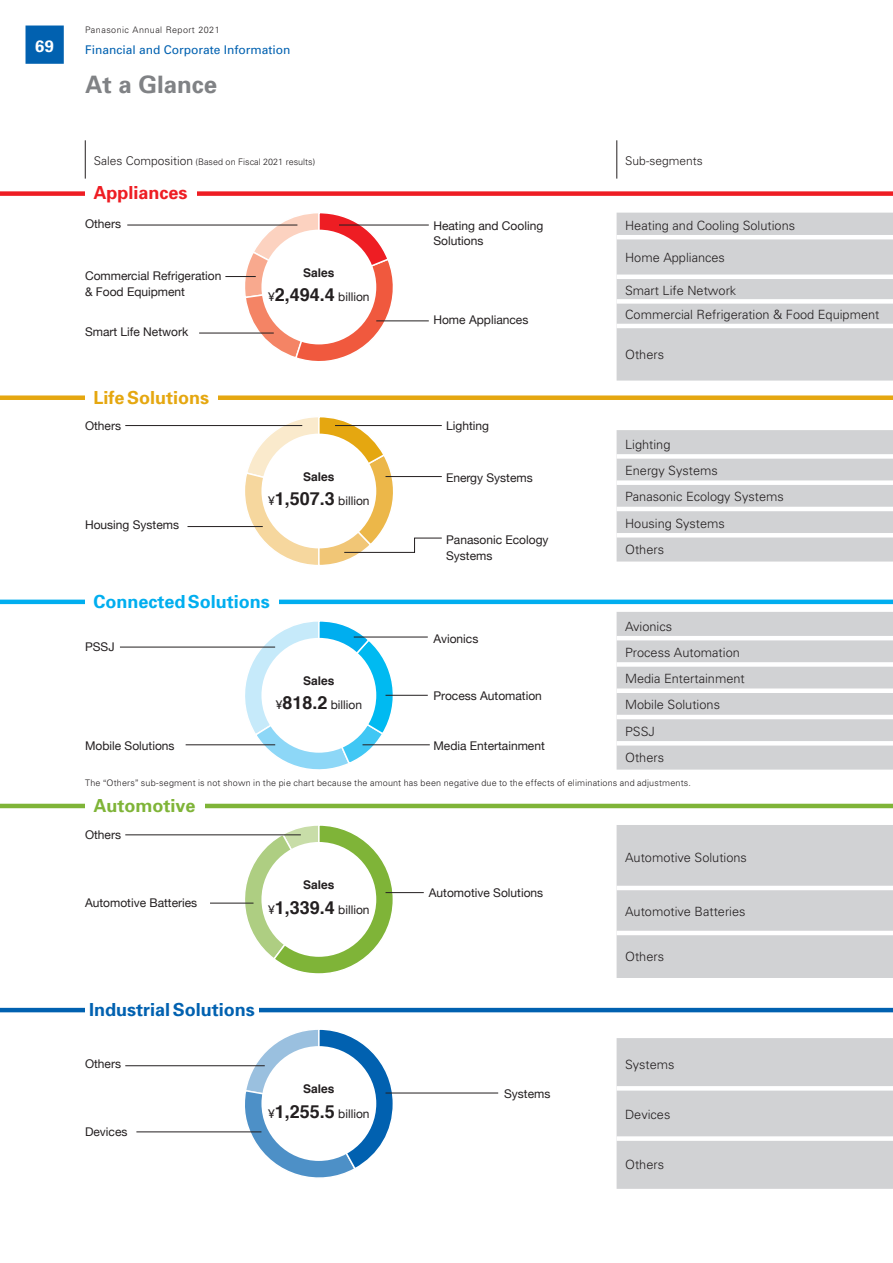
<style>
.page{position:relative;width:893px;height:1263px;background:#fff}
.page>*{position:absolute;margin:0;border:0;box-sizing:border-box;transform-origin:0 0}
.t1{font:700 24px "Univers";color:#808285}
.t2{font:700 18px "Univers";color:#0161b0}
.t3{font:700 18px "Univers";color:#00aeef}
.t4{font:700 18px "Univers";color:#e5a710}
.t5{font:700 18px "Univers";color:#ee1d23}
.t6{font:700 18px "Univers";color:#7fb438}
.t7{font:700 16.5px "Univers";color:#fff}
.t8{font:300 12.75px/26.2px "Univers";color:#231f20}
.t9{font:12px/15.8px "Helvetica Neue";color:#231f20}
.t10{font:12px "Univers";color:#0161b0}
.t11{font:700 12px "Helvetica";color:#231f20}
.t12{font:300 12px "Univers";color:#231f20}
.t13{font:300 9px "Univers";letter-spacing:.02em;color:#231f20}
.t14{font:300 9px "Univers";color:#231f20}
.t15{font:300 9px "Univers";letter-spacing:.05em;color:#231f20}
.s1{font-size:12px}
.s2{font-family:"Helvetica";font-weight:700;font-size:18px}
.s3{font-family:"Helvetica Neue"}
</style>
<div class="page">
<svg style="left:243px;top:213px;width:160px;height:148px"></svg>
<svg style="left:234px;top:621px;width:167px;height:149px"></svg>
<svg style="left:235px;top:825px;width:160px;height:149px"></svg>
<svg style="left:243px;top:1029px;width:152px;height:149px"></svg>
<div style="left:261px;top:1046px;width:115px;height:115px;background:#fff;border-radius:50%"></div>
<div style="left:261px;top:842px;width:115px;height:115px;background:#fff;border-radius:50%"></div>
<div style="left:261px;top:638px;width:115px;height:115px;background:#fff;border-radius:50%"></div>
<div style="left:261px;top:230px;width:115px;height:114px;background:#fff;border-radius:50%"></div>
<hr style="left:339px;top:225px;width:90px;height:1px;background:#231f20">
<hr style="left:127px;top:225px;width:170px;height:1px;background:#231f20">
<hr style="left:225px;top:276px;width:31px;height:1px;background:#231f20">
<hr style="left:199px;top:333px;width:75px;height:1px;background:#231f20">
<hr style="left:376px;top:321px;width:53px;height:1px;background:#231f20">
<hr style="left:125px;top:425px;width:177px;height:1px;background:#231f20">
<hr style="left:187px;top:526px;width:76px;height:1px;background:#231f20">
<hr style="left:354px;top:637px;width:74px;height:1px;background:#231f20">
<hr style="left:385px;top:695px;width:43px;height:1px;background:#231f20">
<hr style="left:362px;top:744px;width:68px;height:1px;background:#231f20">
<hr style="left:120px;top:647px;width:155px;height:1px;background:#231f20">
<hr style="left:186px;top:744px;width:89px;height:1px;background:#231f20">
<hr style="left:385px;top:892px;width:39px;height:1px;background:#231f20">
<hr style="left:125px;top:834px;width:176px;height:1px;background:#231f20">
<hr style="left:210px;top:903px;width:43px;height:1px;background:#231f20">
<hr style="left:385px;top:1093px;width:113px;height:1px;background:#231f20">
<hr style="left:125px;top:1065px;width:140px;height:1px;background:#231f20">
<hr style="left:136px;top:1131px;width:125px;height:1px;background:#231f20">
<svg style="left:243px;top:417px;width:199px;height:148px"></svg>
<svg style="left:26px;top:26px;width:38px;height:38px"></svg>
<div style="left:0;top:191px;width:893px;height:5px;background:#ee1d23"></div>
<div style="left:0;top:395px;width:893px;height:5px;background:#e5a710"></div>
<hr style="left:0;top:600px;width:893px;height:4px;background:#00aeef">
<hr style="left:0;top:804px;width:893px;height:4px;background:#7fb438">
<hr style="left:0;top:1008px;width:893px;height:4px;background:#0161b0">
<div style="left:85px;top:184px;width:111px;height:15px;background:#fff"></div>
<div style="left:85px;top:388px;width:133px;height:16px;background:#fff"></div>
<div style="left:85px;top:592px;width:193px;height:16px;background:#fff"></div>
<div style="left:85px;top:796px;width:119px;height:16px;background:#fff"></div>
<div style="left:85px;top:1000px;width:174px;height:16px;background:#fff"></div>
<div style="left:617px;top:213px;width:276px;height:168px;background:#d1d2d4"></div>
<hr style="left:617px;top:235px;width:276px;height:4px;background:#fff">
<hr style="left:617px;top:275px;width:276px;height:4px;background:#fff">
<div style="left:617px;top:299px;width:276px;height:5px;background:#fff"></div>
<hr style="left:617px;top:324px;width:276px;height:4px;background:#fff">
<div style="left:617px;top:430px;width:276px;height:131px;background:#d1d2d4"></div>
<div style="left:617px;top:454px;width:276px;height:5px;background:#fff"></div>
<div style="left:617px;top:480px;width:276px;height:5px;background:#fff"></div>
<hr style="left:617px;top:507px;width:276px;height:4px;background:#fff">
<hr style="left:617px;top:533px;width:276px;height:4px;background:#fff">
<div style="left:617px;top:612px;width:276px;height:158px;background:#d1d2d4"></div>
<hr style="left:617px;top:636px;width:276px;height:4px;background:#fff">
<div style="left:617px;top:662px;width:276px;height:5px;background:#fff"></div>
<div style="left:617px;top:688px;width:276px;height:5px;background:#fff"></div>
<hr style="left:617px;top:715px;width:276px;height:4px;background:#fff">
<hr style="left:617px;top:741px;width:276px;height:4px;background:#fff">
<div style="left:617px;top:825px;width:276px;height:153px;background:#d1d2d4"></div>
<hr style="left:617px;top:886px;width:276px;height:4px;background:#fff">
<hr style="left:617px;top:931px;width:276px;height:4px;background:#fff">
<div style="left:617px;top:1038px;width:276px;height:151px;background:#d1d2d4"></div>
<hr style="left:617px;top:1086px;width:276px;height:4px;background:#fff">
<div style="left:617px;top:1136px;width:276px;height:5px;background:#fff"></div>
<hr style="left:85px;top:140px;width:1px;height:39px;background:#231f20">
<hr style="left:617px;top:140px;width:1px;height:39px;background:#231f20">
<h3 class="t7" style="left:35px;top:36px;width:20px">69</h3>
<p class="t15" style="left:85px;top:25px;width:136px">Panasonic Annual Report 2021</p>
<p class="t10" style="left:85px;top:43px;width:207px">Financial and Corporate Information</p>
<h1 class="t1" style="left:85px;top:70px;width:134px">At a Glance</h1>
<p class="t14" style="left:94px;top:156px;width:223px"><span class="s1">Sales Composition</span> (Based on Fiscal 2021 results)</p>
<p class="t12" style="left:625px;top:153px;width:79px">Sub-segments</p>
<h2 class="t5" style="left:94px;top:182px;width:96px">Appliances</h2>
<p class="t9" style="left:85px;top:217px;width:38px">Others</p>
<p class="t9" style="left:85px;top:268px;width:138px">Commercial Refrigeration &amp; Food Equipment</p>
<p class="t9" style="left:85px;top:325px;width:105px">Smart Life Network</p>
<h2 class="t4" style="left:94px;top:386px;width:117px">Life Solutions</h2>
<p class="t9" style="left:85px;top:418px;width:38px">Others</p>
<p class="t9" style="left:85px;top:517px;width:96px">Housing Systems</p>
<p class="t11" style="left:303px;top:263px;width:33px">Sales</p>
<p class="t9" style="left:268px;top:290px;width:103px">¥<span class="s2">2,494.4</span> billion</p>
<p class="t11" style="left:303px;top:467px;width:33px">Sales</p>
<p class="t9" style="left:268px;top:494px;width:103px">¥<span class="s2">1,507.3</span> billion</p>
<h2 class="t3" style="left:94px;top:590px;width:178px">Connected Solutions</h2>
<p class="t9" style="left:85px;top:639px;width:31px">PSSJ</p>
<p class="t9" style="left:85px;top:738px;width:91px">Mobile Solutions</p>
<p class="t11" style="left:303px;top:671px;width:33px">Sales</p>
<p class="t9" style="left:276px;top:698px;width:88px">¥<span class="s2">818.2</span> billion</p>
<p class="t9" style="left:433px;top:218px;width:111px">Heating and Cooling<br>Solutions</p>
<p class="t9" style="left:433px;top:312px;width:96px">Home Appliances</p>
<p class="t9" style="left:446px;top:418px;width:44px">Lighting</p>
<p class="t9" style="left:446px;top:471px;width:88px">Energy Systems</p>
<p class="t9" style="left:446px;top:532px;width:104px">Panasonic Ecology<br>Systems</p>
<p class="t9" style="left:433px;top:631px;width:46px">Avionics</p>
<p class="t9" style="left:433px;top:688px;width:110px">Process Automation</p>
<p class="t9" style="left:433px;top:738px;width:113px">Media Entertainment</p>
<p class="t8" style="left:625px;top:213px;width:172px">Heating and Cooling Solutions</p>
<p class="t8" style="left:625px;top:245px;width:101px">Home Appliances</p>
<p class="t8" style="left:625px;top:278px;width:256px;line-height:24.6px">Smart Life Network<br>Commercial Refrigeration &amp; Food Equipment</p>
<p class="t8" style="left:625px;top:341px;width:40px">Others</p>
<p class="t8" style="left:625px;top:431px;width:160px">Lighting<br>Energy Systems<br>Panasonic Ecology Systems<br>Housing Systems<br>Others</p>
<p class="t8" style="left:625px;top:613px;width:121px">Avionics<br>Process Automation<br>Media Entertainment<br>Mobile Solutions<br>PSSJ<br>Others</p>
<p class="t13" style="left:85px;top:777px;width:607px">The <span class="s3">“</span>Others<span class="s3">”</span> sub-segment is not shown in the pie chart because the amount has been negative due to the effects of eliminations and adjustments.</p>
<h2 class="t6" style="left:94px;top:795px;width:104px">Automotive</h2>
<p class="t9" style="left:85px;top:828px;width:38px">Others</p>
<p class="t9" style="left:85px;top:896px;width:114px">Automotive Batteries</p>
<p class="t11" style="left:303px;top:875px;width:33px">Sales</p>
<p class="t9" style="left:268px;top:902px;width:103px">¥<span class="s2">1,339.4</span> billion</p>
<h2 class="t2" style="left:89px;top:999px;width:167px">Industrial Solutions</h2>
<p class="t9" style="left:85px;top:1057px;width:38px">Others</p>
<p class="t9" style="left:85px;top:1125px;width:44px">Devices</p>
<p class="t11" style="left:303px;top:1079px;width:33px">Sales</p>
<p class="t9" style="left:268px;top:1106px;width:103px">¥<span class="s2">1,255.5</span> billion</p>
<p class="t9" style="left:429px;top:885px;width:116px">Automotive Solutions</p>
<p class="t9" style="left:504px;top:1086px;width:48px">Systems</p>
<p class="t8" style="left:625px;top:844px;width:123px">Automotive Solutions</p>
<p class="t8" style="left:625px;top:898px;width:122px">Automotive Batteries</p>
<p class="t8" style="left:625px;top:943px;width:40px">Others</p>
<p class="t8" style="left:625px;top:1051px;width:51px">Systems</p>
<p class="t8" style="left:625px;top:1101px;width:47px">Devices</p>
<p class="t8" style="left:625px;top:1151px;width:40px">Others</p>
</div>
